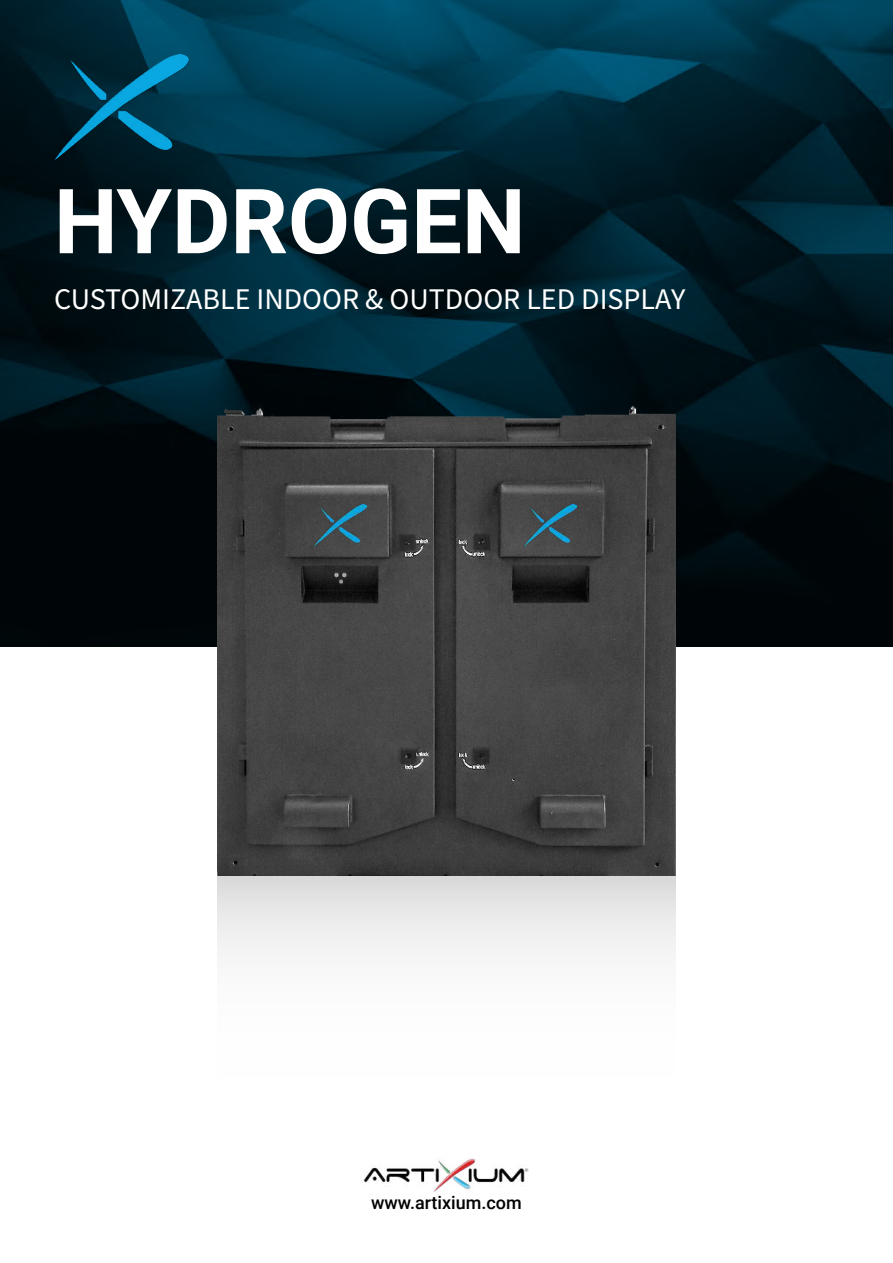
<style>
.page{position:relative;width:893px;height:1263px;background:#fff}
.page>*{position:absolute;margin:0;border:0;box-sizing:border-box;transform-origin:0 0}
.t1{font:700 90px "Roboto";color:#fff}
.t2{font:30px "Source Sans Pro";color:#fff}
.t3{font:500 18px "Roboto";color:#000}
</style>
<div class="page">
<img style="left:0;top:0;width:893px;height:646px">
<img style="left:363px;top:1158px;width:166px;height:34px">
<img style="left:54px;top:54px;width:135px;height:106px">
<div style="left:217px;top:856px;width:459px;height:286px;background:linear-gradient(to bottom,#e4e4e4,#fff)"></div>
<img style="left:217px;top:406px;width:459px;height:470px">
<img style="left:313px;top:504px;width:53px;height:42px">
<img style="left:523px;top:504px;width:54px;height:42px">
<h1 class="t1" style="left:54px;top:158px;width:473px">HYDROGEN</h1>
<p class="t2" style="left:54px;top:279px;width:633px">CUSTOMIZABLE INDOOR &amp; OUTDOOR LED DISPLAY</p>
<p class="t3" style="left:371px;top:1190px;width:152px">www.artixium.com</p>
</div>
